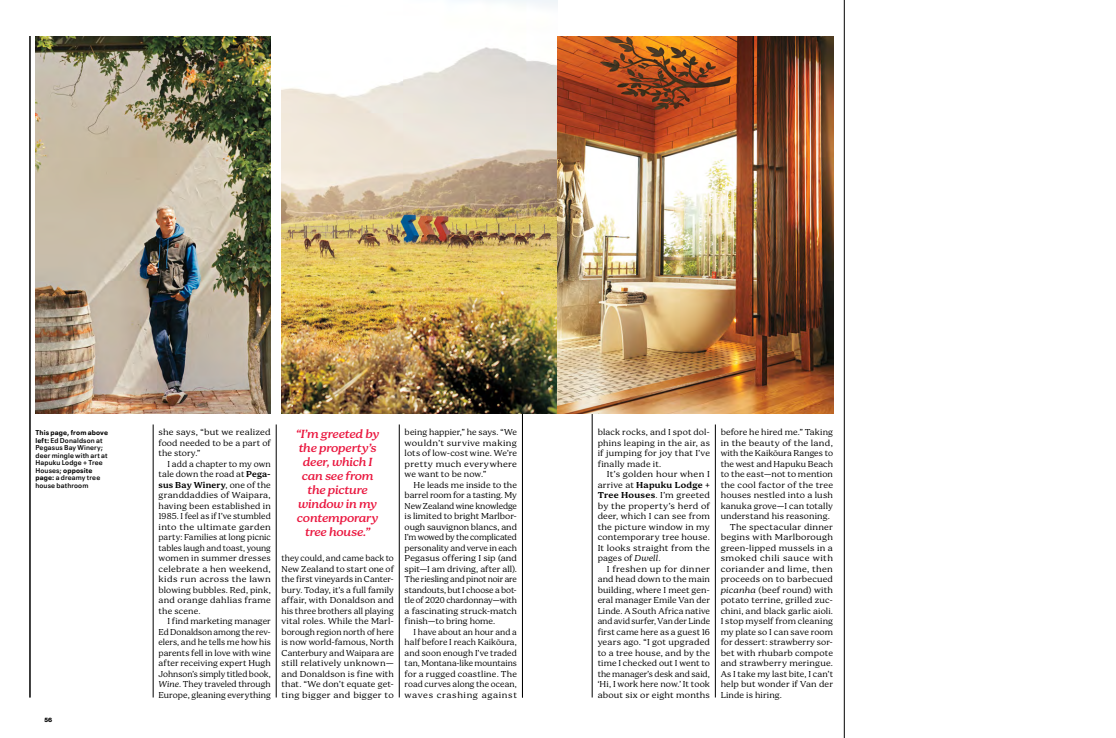
<style>
.page{position:relative;width:1116px;height:738px;background:#fff}
.page>*{position:absolute;margin:0;border:0;box-sizing:border-box;transform-origin:0 0}
.t1{font:italic 500 12px/14px "Bogue";letter-spacing:-.015em;color:#ea173f;text-align:center}
.t2{font:300 8.8px/10.5px "Bogue";letter-spacing:.02em;color:#000;text-align:justify}
.t3{font:300 8.8px/10.5px "Bogue";letter-spacing:.02em;color:#000;text-align:justify;scale:1.05 1}
.t4{font:300 8.8px/10.5px "Bogue";letter-spacing:.02em;color:#000;text-align:justify;scale:.96 1}
.t5{font:300 8.8px/10.5px "Bogue";letter-spacing:.02em;color:#000;text-align:justify;scale:1.04 1}
.t6{font:300 8.8px "Bogue";letter-spacing:.045em;color:#000;scale:1.05 1}
.t7{font:600 7px/7.5px "Neue Plak Text";letter-spacing:.02em;color:#000}
.t8{font:900 6px "Neue Plak";color:#000}
.s1{font-weight:700}
.s2{font-weight:600}
.s3{font-style:italic}
</style>
<div class="page">
<hr style="left:153px;top:424px;width:1px;height:274px;background:#000">
<hr style="left:522px;top:36px;width:1px;height:662px;background:#000">
<hr style="left:30px;top:36px;width:1px;height:662px;background:#000">
<hr style="left:276px;top:424px;width:1px;height:274px;background:#000">
<hr style="left:399px;top:424px;width:1px;height:274px;background:#000">
<img style="left:35px;top:36px;width:236px;height:378px">
<img style="left:282px;top:0;width:275px;height:414px">
<hr style="left:592px;top:36px;width:1px;height:662px;background:#000">
<hr style="left:715px;top:424px;width:1px;height:274px;background:#000">
<img style="left:558px;top:36px;width:275px;height:378px">
<hr style="left:844px;top:0;width:1px;height:738px;background:#000">
<p class="t7" style="left:35px;top:428px;width:74px"><span class="s1">This page, from above left:</span> Ed Donaldson at<br>Pegasus Bay Winery; deer mingle with art at<br>Hapuku Lodge + Tree<br>Houses; <span class="s1">opposite page:</span> a dreamy tree house bathroom</p>
<p class="t8" style="left:44px;top:715px;width:9px">56</p>
<p class="t5" style="left:159px;top:427px;width:109px">she says, “but we realized food needed to be a part of the story.”</p>
<p class="t2" style="left:159px;top:458px;width:114px;text-indent:9px">I add a chapter to my own tale down the road at <span class="s2">Pega&shy;sus Bay Winery</span>, one of the granddaddies of Waipara, having been established in 1985. I feel as if I’ve stumbled into the ultimate garden party: Families at long picnic tables laugh and toast, young women in summer dresses celebrate a hen weekend, kids run across the lawn blowing bubbles. Red, pink, and orange dahlias frame the scene.</p>
<p class="t2" style="left:159px;top:616px;width:114px;text-indent:9px">I find marketing manager Ed Donaldson among the rev&shy;elers, and he tells me how his parents fell in love with wine after receiving expert Hugh Johnson’s simply titled book, <span class="s3">Wine</span>. They traveled through Europe, gleaning everything</p>
<h1 class="t1" style="left:296px;top:427px;width:85px">“I’m greeted by the property’s deer, which I can see from the picture window in my contemporary tree house.”</h1>
<p class="t2" style="left:598px;top:427px;width:114px">black rocks, and I spot dol&shy;phins leaping in the air, as if jumping for joy that I’ve finally made it.</p>
<p class="t2" style="left:405px;top:427px;width:114px">being happier,” he says. “We wouldn’t survive making lots of low-cost wine. We’re pretty much everywhere we want to be now.”</p>
<p class="t2" style="left:405px;top:479px;width:114px;text-indent:9px">He leads me inside to the barrel room for a tasting. My New Zealand wine knowledge is limited to bright Marlbor&shy;ough sauvignon blancs, and I’m wowed by the complicated personality and verve in each Pegasus offering I sip (and spit—I am driving, after all).<br>The riesling and pinot noir are standouts, but I choose a bot&shy;tle of 2020 chardonnay—with a fascinating struck-match finish—to bring home.</p>
<p class="t4" style="left:405px;top:626px;width:119px;text-indent:9px">I have about an hour and a half before I reach Kaikōura, and soon enough I’ve traded tan, Montana-like mountains for a rugged coastline. The road curves along the ocean, waves crashing against</p>
<p class="t3" style="left:598px;top:469px;width:108px;text-indent:9px">It’s golden hour when I arrive at <span class="s2">Hapuku Lodge + Tree Houses</span>. I’m greeted by the property’s herd of deer, which I can see from the picture window in my contemporary tree house.<br>It looks straight from the pages of <span class="s3">Dwell</span>.</p>
<p class="t3" style="left:598px;top:563px;width:108px;text-indent:9px">I freshen up for dinner and head down to the main building, where I meet gen&shy;eral manager Emile Van der Linde. A South Africa native and avid surfer, Van der Linde first came here as a guest 16 years ago. “I got upgraded to a tree house, and by the time I checked out I went to the manager’s desk and said, ‘Hi, I work here now.’ It took about six or eight months</p>
<p class="t4" style="left:282px;top:553px;width:119px">they could, and came back to New Zealand to start one of the first vineyards in Canter&shy;bury. Today, it’s a full family affair, with Donaldson and his three brothers all playing vital roles. While the Marl&shy;borough region north of here is now world-famous, North Canterbury and Waipara are still relatively unknown— and Donaldson is fine with that. “We don’t equate get&shy;ting bigger and bigger to</p>
<p class="t2" style="left:721px;top:427px;width:114px">before he hired me.” Taking</p>
<p class="t5" style="left:721px;top:437px;width:109px">in the beauty of the land,</p>
<p class="t2" style="left:721px;top:448px;width:114px">with the Kaikōura Ranges to</p>
<p class="t2" style="left:721px;top:458px;width:114px">the west and Hapuku Beach</p>
<p class="t2" style="left:721px;top:469px;width:114px">to the east—not to mention</p>
<p class="t2" style="left:721px;top:479px;width:114px">the cool factor of the tree</p>
<p class="t2" style="left:721px;top:490px;width:114px">houses nestled into a lush</p>
<p class="t2" style="left:721px;top:500px;width:114px">kanuka grove—I can totally</p>
<p class="t2" style="left:721px;top:511px;width:111px">understand his reasoning.</p>
<p class="t5" style="left:730px;top:521px;width:101px">The spectacular dinner</p>
<p class="t5" style="left:721px;top:532px;width:109px">begins with Marlborough</p>
<p class="t2" style="left:721px;top:542px;width:114px">green-lipped mussels in a</p>
<p class="t6" style="left:721px;top:553px;width:108px">smoked chili sauce with</p>
<p class="t3" style="left:721px;top:563px;width:108px">coriander and lime, then</p>
<p class="t2" style="left:721px;top:574px;width:114px">proceeds on to barbecued</p>
<p class="t2" style="left:721px;top:584px;width:114px"><span class="s3">picanha</span> (beef round) with</p>
<p class="t2" style="left:721px;top:595px;width:114px">potato terrine, grilled zuc-</p>
<p class="t2" style="left:721px;top:605px;width:114px">chini, and black garlic aioli.</p>
<p class="t2" style="left:721px;top:616px;width:114px">I stop myself from cleaning</p>
<p class="t2" style="left:721px;top:626px;width:114px">my plate so I can save room</p>
<p class="t2" style="left:721px;top:637px;width:114px">for dessert: strawberry sor-</p>
<p class="t2" style="left:721px;top:647px;width:114px">bet with rhubarb compote</p>
<p class="t2" style="left:721px;top:658px;width:114px">and strawberry meringue.</p>
<p class="t2" style="left:721px;top:668px;width:114px">As I take my last bite, I can’t</p>
<p class="t2" style="left:721px;top:679px;width:114px">help but wonder if Van der</p>
<p class="t2" style="left:721px;top:689px;width:63px">Linde is hiring.</p>
</div>
